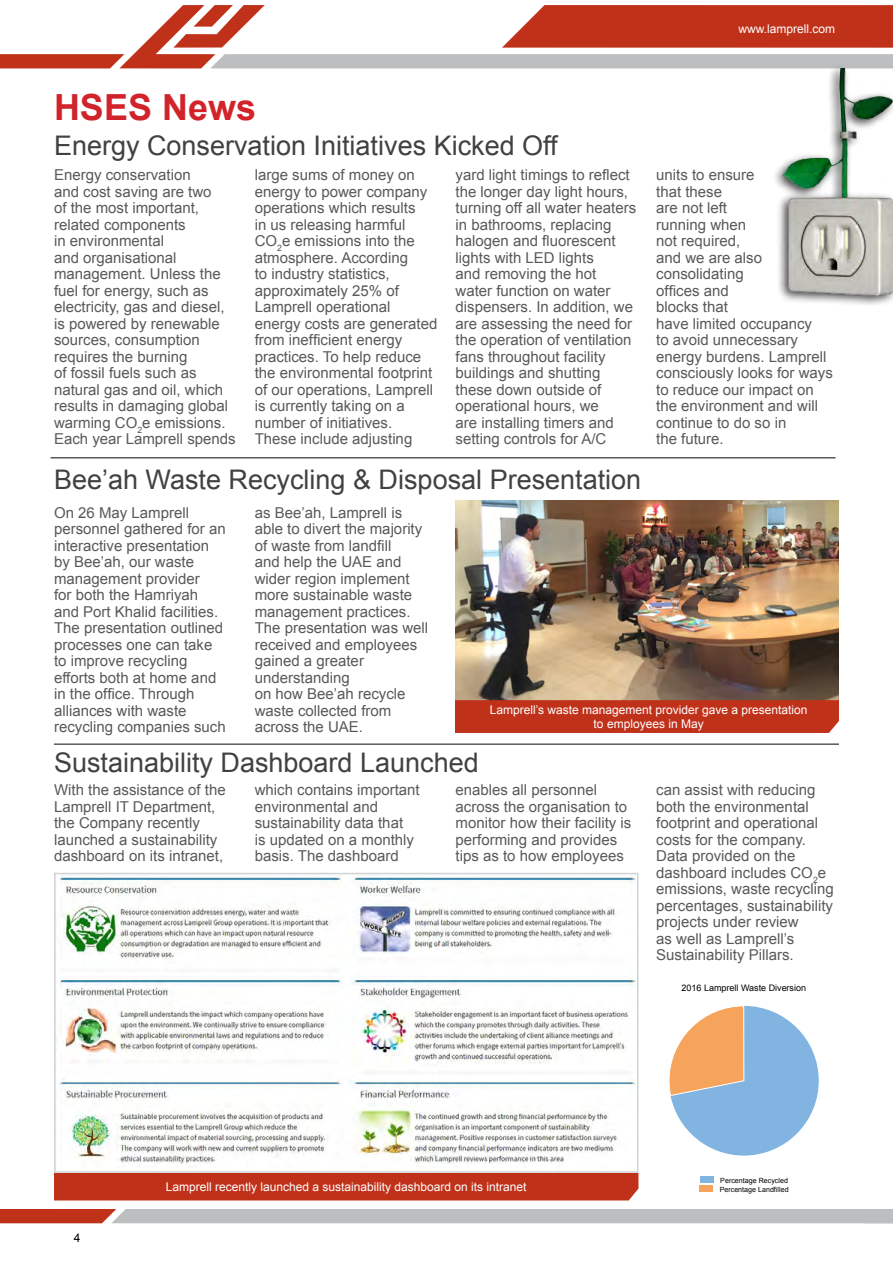
<style>
.page{position:relative;width:893px;height:1263px;background:#fff}
.page>*{position:absolute;margin:0;border:0;box-sizing:border-box;transform-origin:0 0}
.t1{font:700 36px "Arial";color:#d2232a}
.t2{font:27px "Arial";color:#414042}
.t3{font:15px/16.5px "Arial";color:#58595b}
.t4{font:12px/14.2px "Arial";color:#fff;text-align:center}
.t5{font:12px "Arial";color:#000}
.t6{font:9px "Arial";color:#000}
.t7{font:7.05px/9.4px "Arial";color:#000}
</style>
<div class="page">
<svg style="left:0;top:5px;width:893px;height:63px"></svg>
<svg style="left:0;top:1209px;width:893px;height:14px"></svg>
<div style="left:54px;top:1173px;width:584px;height:27px;background:#c0311a"></div>
<hr style="left:54px;top:743px;width:785px;height:2px;background:#58595b">
<hr style="left:51px;top:457px;width:785px;height:1px;background:#58595b">
<img style="left:58px;top:876px;width:577px;height:291px">
<div style="left:54px;top:873px;width:584px;height:300px;border:2px solid #d1d3d4"></div>
<div style="left:771px;top:62px;width:122px;height:245px;background:#000;opacity:.75"></div>
<img style="left:778px;top:68px;width:115px;height:239px">
<img style="left:455px;top:500px;width:384px;height:200px">
<svg style="left:669px;top:1005px;width:150px;height:150px"></svg>
<div style="left:700px;top:1175px;width:14px;height:7px;background:#81b4e1"></div>
<div style="left:699px;top:1185px;width:14px;height:7px;background:#f6a35b"></div>
<div style="left:455px;top:700px;width:384px;height:33px;background:#c0311a"></div>
<h1 class="t1" style="left:54px;top:83px;width:204px">HSES News</h1>
<h2 class="t2" style="left:54px;top:128px;width:505px">Energy Conservation Initiatives Kicked Off</h2>
<p class="t4" style="left:739px;top:22px;width:98px">www.lamprell.com</p>
<p class="t3" style="left:54px;top:167px;width:183px">Energy conservation<br>and cost saving are two<br>of the most important, related components<br>in environmental<br>and organisational management. Unless the fuel for energy, such as electricity, gas and diesel, is powered by renewable sources, consumption requires the burning<br>of fossil fuels such as natural gas and oil, which results in damaging global warming CO<sub>2</sub>e emissions.<br>Each year Lamprell spends</p>
<p class="t3" style="left:255px;top:167px;width:184px">large sums of money on energy to power company operations which results<br>in us releasing harmful<br>CO<sub>2</sub>e emissions into the atmosphere. According<br>to industry statistics, approximately 25% of<br>Lamprell operational energy costs are generated from inefficient energy practices. To help reduce the environmental footprint of our operations, Lamprell is currently taking on a number of initiatives.<br>These include adjusting</p>
<p class="t3" style="left:455px;top:167px;width:182px">yard light timings to reflect the longer day light hours, turning off all water heaters in bathrooms, replacing halogen and fluorescent lights with LED lights<br>and removing the hot water function on water dispensers. In addition, we are assessing the need for the operation of ventilation fans throughout facility buildings and shutting these down outside of operational hours, we<br>are installing timers and setting controls for A/C</p>
<p class="t3" style="left:656px;top:167px;width:178px">units to ensure<br>that these<br>are not left<br>running when<br>not required,<br>and we are also consolidating<br>offices and<br>blocks that<br>have limited occupancy<br>to avoid unnecessary energy burdens. Lamprell consciously looks for ways to reduce our impact on the environment and will continue to do so in<br>the future.</p>
<h2 class="t2" style="left:54px;top:462px;width:589px">Bee’ah Waste Recycling &amp; Disposal Presentation</h2>
<p class="t3" style="left:54px;top:504px;width:173px">On 26 May Lamprell personnel gathered for an interactive presentation by Bee’ah, our waste management provider<br>for both the Hamriyah and Port Khalid facilities.<br>The presentation outlined processes one can take to improve recycling efforts both at home and in the office. Through alliances with waste recycling companies such</p>
<p class="t3" style="left:255px;top:504px;width:175px">as Bee’ah, Lamprell is able to divert the majority of waste from landfill<br>and help the UAE and wider region implement more sustainable waste management practices.<br>The presentation was well received and employees gained a greater understanding<br>on how Bee’ah recycle waste collected from across the UAE.</p>
<h2 class="t2" style="left:54px;top:745px;width:426px">Sustainability Dashboard Launched</h2>
<p class="t4" style="left:490px;top:702px;width:319px">Lamprell’s waste management provider gave a presentation to employees in May</p>
<p class="t3" style="left:54px;top:782px;width:173px">With the assistance of the<br>Lamprell IT Department, the Company recently launched a sustainability dashboard on its intranet,</p>
<p class="t3" style="left:255px;top:782px;width:167px">which contains important environmental and sustainability data that<br>is updated on a monthly basis. The dashboard</p>
<p class="t3" style="left:455px;top:782px;width:177px">enables all personnel across the organisation to monitor how their facility is performing and provides tips as to how employees</p>
<p class="t3" style="left:656px;top:782px;width:179px">can assist with reducing both the environmental footprint and operational costs for the company.<br>Data provided on the dashboard includes CO<sub>2</sub>e emissions, waste recycling percentages, sustainability projects under review<br>as well as Lamprell’s<br>Sustainability Pillars.</p>
<p class="t5" style="left:74px;top:1229px;width:8px">4</p>
<p class="t4" style="left:166px;top:1180px;width:362px">Lamprell recently launched a sustainability dashboard on its intranet</p>
<p class="t6" style="left:682px;top:982px;width:126px">2016 Lamprell Waste Diversion</p>
<p class="t7" style="left:720px;top:1175px;width:70px">Percentage Recycled<br>Percentage Landfilled</p>
</div>
